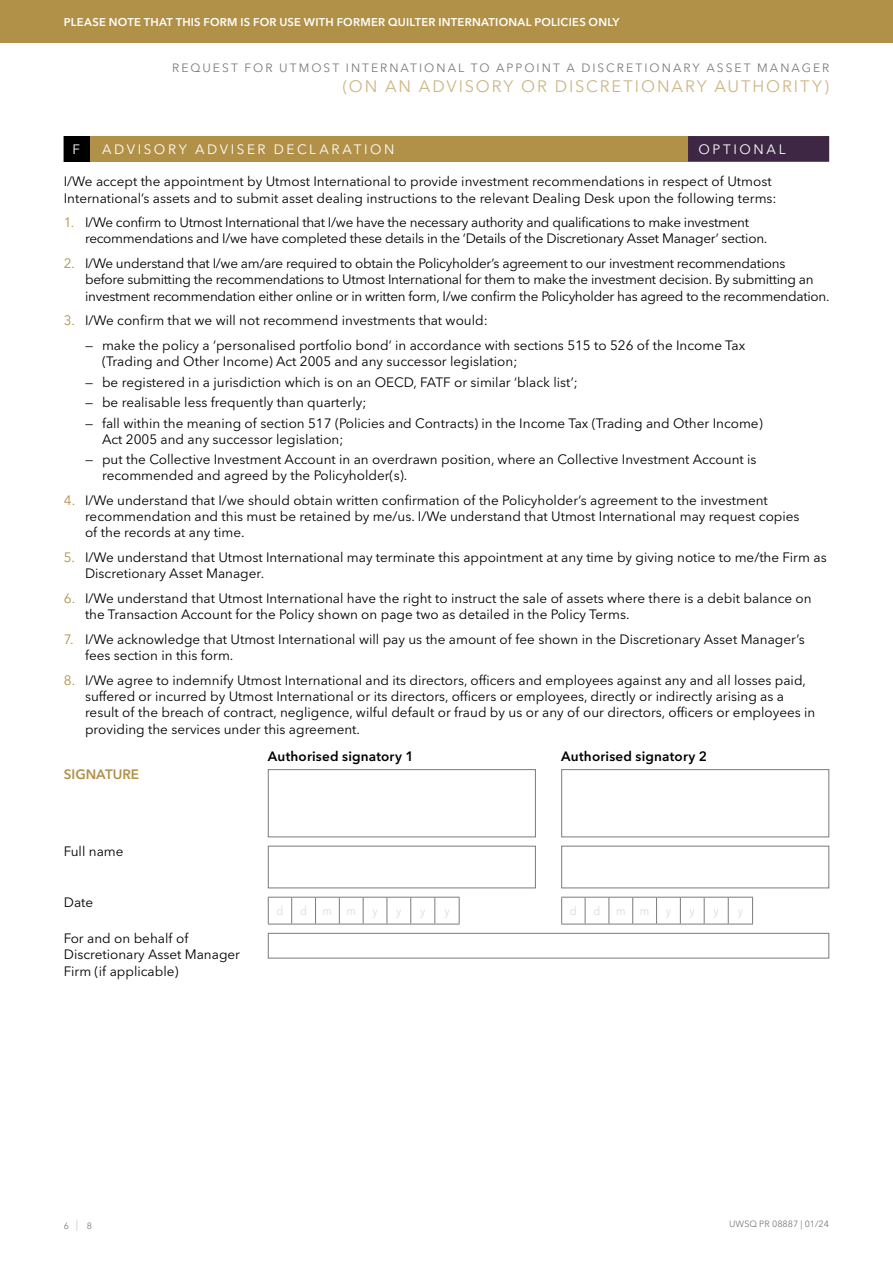
<style>
.page{position:relative;width:893px;height:1263px;background:#fff}
.page>*{position:absolute;margin:0;border:0;box-sizing:border-box;transform-origin:0 0}
.t1{font:16.5px "Avenir Next LT Pro";letter-spacing:.115em;color:#ceb584}
.t2{font:13.5px/16.2px "Avenir Next LT Pro";color:#000}
.t3{font:13.5px/16.2px "Avenir Next LT Pro";letter-spacing:-.02em;color:#000}
.t4{font:600 13.5px "Avenir Next LT Pro";letter-spacing:.015em;color:#000}
.t5{font:13.5px "Avenir Next LT Pro";letter-spacing:.195em;color:#fff}
.t6{font:600 13.5px "Avenir Next LT Pro";color:#b19148}
.t7{font:12px "Avenir Next LT Pro";letter-spacing:.17em;color:#7c7b7b}
.t8{font:12px "Avenir Next LT Pro";color:#dadada;scale:.9 1}
.t9{font:600 11.25px "Avenir Next LT Pro";letter-spacing:.02em;color:#fff}
.t10{font:9px "Avenir Next LT Pro";color:#7c7b7b}
.s1{color:#b19148}
.s2{font-weight:200;font-size:11.25px}
</style>
<div class="page">
<div style="left:64px;top:136px;width:765px;height:26px;background:#b19148"></div>
<div style="left:64px;top:136px;width:25px;height:25px;background:#000"></div>
<div style="left:688px;top:136px;width:141px;height:26px;background:#3d2745"></div>
<div style="left:268px;top:769px;width:268px;height:68px;border:1px solid #7c7b7b"></div>
<div style="left:561px;top:769px;width:268px;height:68px;border:1px solid #7c7b7b"></div>
<div style="left:268px;top:846px;width:268px;height:42px;border:1px solid #7c7b7b"></div>
<div style="left:561px;top:846px;width:268px;height:42px;border:1px solid #7c7b7b"></div>
<svg style="left:268px;top:897px;width:192px;height:28px"></svg>
<svg style="left:561px;top:897px;width:192px;height:28px"></svg>
<div style="left:268px;top:933px;width:561px;height:25px;border:1px solid #7c7b7b"></div>
<div style="left:0;top:0;width:893px;height:43px;background:#b19148"></div>
<p class="t9" style="left:64px;top:15px;width:557px">PLEASE NOTE THAT THIS FORM IS FOR USE WITH FORMER QUILTER INTERNATIONAL POLICIES ONLY</p>
<p class="t7" style="left:172px;top:61px;width:658px">REQUEST FOR UTMOST INTERNATIONAL TO APPOINT A DISCRETIONARY ASSET MANAGER</p>
<p class="t1" style="left:343px;top:77px;width:488px">(ON AN ADVISORY OR DISCRETIONARY AUTHORITY)</p>
<p class="t5" style="left:73px;top:141px;width:9px">F</p>
<p class="t5" style="left:102px;top:141px;width:294px">ADVISORY ADVISER DECLARATION</p>
<p class="t5" style="left:698px;top:141px;width:89px">OPTIONAL</p>
<p class="t2" style="left:64px;top:173px;width:714px">I/We accept the appointment by Utmost International to provide investment recommendations in respect of Utmost<br>International’s assets and to submit asset dealing instructions to the relevant Dealing Desk upon the following terms:</p>
<p class="t3" style="left:85px;top:214px;width:684px;text-indent:-21px"><span class="s1">1.</span> I/We confirm to Utmost International that I/we have the necessary authority and qualifications to make investment recommendations and I/we have completed these details in the ‘Details of the Discretionary Asset Manager’ section.</p>
<p class="t3" style="left:85px;top:255px;width:746px;text-indent:-21px"><span class="s1">2.</span> I/We understand that I/we am/are required to obtain the Policyholder’s agreement to our investment recommendations<br>before submitting the recommendations to Utmost International for them to make the investment decision. By submitting an investment recommendation either online or in written form, I/we confirm the Policyholder has agreed to the recommendation.</p>
<p class="t2" style="left:64px;top:312px;width:426px"><span class="s1">3.</span> I/We confirm that we will not recommend investments that would:</p>
<p class="t2" style="left:102px;top:337px;width:645px;text-indent:-17px">— make the policy a ‘personalised portfolio bond’ in accordance with sections 515 to 526 of the Income Tax (Trading and Other Income) Act 2005 and any successor legislation;</p>
<p class="t2" style="left:85px;top:374px;width:494px">— be registered in a jurisdiction which is on an OECD, FATF or similar ‘black list’;</p>
<p class="t2" style="left:85px;top:394px;width:283px">— be realisable less frequently than quarterly;</p>
<p class="t2" style="left:102px;top:415px;width:662px;text-indent:-17px">— fall within the meaning of section 517 (Policies and Contracts) in the Income Tax (Trading and Other Income)<br>Act 2005 and any successor legislation;</p>
<p class="t2" style="left:102px;top:451px;width:656px;text-indent:-17px">— put the Collective Investment Account in an overdrawn position, where an Collective Investment Account is recommended and agreed by the Policyholder(s).</p>
<p class="t2" style="left:85px;top:492px;width:716px;text-indent:-21px"><span class="s1">4.</span> I/We understand that I/we should obtain written confirmation of the Policyholder’s agreement to the investment recommendation and this must be retained by me/us. I/We understand that Utmost International may request copies of the records at any time.</p>
<p class="t2" style="left:85px;top:549px;width:743px;text-indent:-21px"><span class="s1">5.</span> I/We understand that Utmost International may terminate this appointment at any time by giving notice to me/the Firm as<br>Discretionary Asset Manager.</p>
<p class="t2" style="left:85px;top:590px;width:728px;text-indent:-21px"><span class="s1">6.</span> I/We understand that Utmost International have the right to instruct the sale of assets where there is a debit balance on the Transaction Account for the Policy shown on page two as detailed in the Policy Terms.</p>
<p class="t2" style="left:85px;top:631px;width:721px;text-indent:-21px"><span class="s1">7.</span> I/We acknowledge that Utmost International will pay us the amount of fee shown in the Discretionary Asset Manager’s fees section in this form.</p>
<p class="t2" style="left:85px;top:672px;width:732px;text-indent:-21px"><span class="s1">8.</span> I/We agree to indemnify Utmost International and its directors, officers and employees against any and all losses paid, suffered or incurred by Utmost International or its directors, officers or employees, directly or indirectly arising as a result of the breach of contract, negligence, wilful default or fraud by us or any of our directors, officers or employees in providing the services under this agreement.</p>
<p class="t4" style="left:268px;top:748px;width:147px">Authorised signatory 1</p>
<p class="t4" style="left:561px;top:748px;width:147px">Authorised signatory 2</p>
<p class="t6" style="left:64px;top:766px;width:77px">SIGNATURE</p>
<p class="t2" style="left:64px;top:843px;width:61px">Full name</p>
<p class="t2" style="left:64px;top:894px;width:31px">Date</p>
<p class="t2" style="left:64px;top:930px;width:178px">For and on behalf of<br>Discretionary Asset Manager<br>Firm (if applicable)</p>
<p class="t8" style="left:277px;top:904px;width:9px">d</p>
<p class="t8" style="left:300px;top:904px;width:9px">d</p>
<p class="t8" style="left:323px;top:904px;width:39px">m m</p>
<p class="t8" style="left:372px;top:904px;width:7px">y</p>
<p class="t8" style="left:396px;top:904px;width:7px">y</p>
<p class="t8" style="left:420px;top:904px;width:7px">y</p>
<p class="t8" style="left:444px;top:904px;width:7px">y</p>
<p class="t8" style="left:570px;top:904px;width:9px">d</p>
<p class="t8" style="left:594px;top:904px;width:9px">d</p>
<p class="t8" style="left:616px;top:904px;width:39px">m m</p>
<p class="t8" style="left:666px;top:904px;width:7px">y</p>
<p class="t8" style="left:690px;top:904px;width:7px">y</p>
<p class="t8" style="left:714px;top:904px;width:7px">y</p>
<p class="t8" style="left:738px;top:904px;width:7px">y</p>
<p class="t10" style="left:64px;top:1220px;width:30px">6 <span class="s2">|</span> 8</p>
<p class="t10" style="left:729px;top:1219px;width:101px">UWSQ PR 08887 | 01/24</p>
</div>
